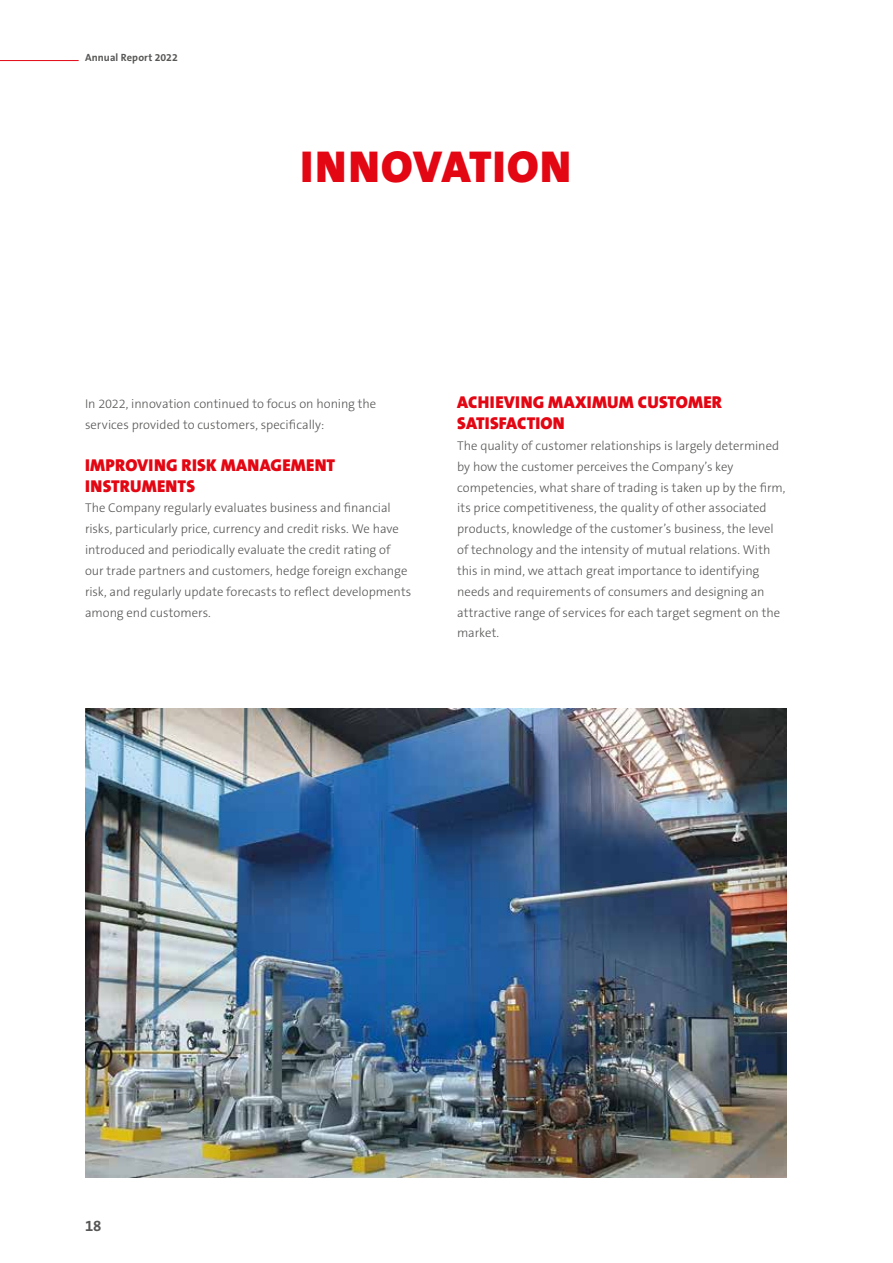
<style>
.page{position:relative;width:893px;height:1263px;background:#fff}
.page>*{position:absolute;margin:0;border:0;box-sizing:border-box;transform-origin:0 0}
.t1{font:900 45px "The Sans OT9";letter-spacing:.035em;color:#e30613}
.t2{font:900 17.25px/21px "The Sans OT9";letter-spacing:.015em;color:#e30613}
.t3{font:700 15px "The Sans OT7";color:#575756}
.t4{font:300 12.75px/20.9px "The Sans OT3";color:#575756}
.t5{font:700 10.5px "The Sans OT7";letter-spacing:.01em;color:#575756}
</style>
<div class="page">
<hr style="left:0;top:60px;width:79px;height:1px;background:#e30613">
<img style="left:85px;top:708px;width:702px;height:470px">
<p class="t5" style="left:85px;top:51px;width:94px">Annual Report 2022</p>
<h1 class="t1" style="left:301px;top:138px;width:272px">INNOVATION</h1>
<p class="t4" style="left:85px;top:394px;width:293px">In 2022, innovation continued to focus on honing the services provided to customers, specifically:</p>
<h2 class="t2" style="left:85px;top:455px;width:252px">IMPROVING RISK MANAGEMENT<br>INSTRUMENTS</h2>
<p class="t4" style="left:85px;top:498px;width:328px">The Company regularly evaluates business and financial risks, particularly price, currency and credit risks. We have introduced and periodically evaluate the credit rating of our trade partners and customers, hedge foreign exchange risk, and regularly update forecasts to reflect developments among end customers.</p>
<h2 class="t2" style="left:457px;top:392px;width:266px">ACHIEVING MAXIMUM CUSTOMER<br>SATISFACTION</h2>
<p class="t4" style="left:457px;top:435px;width:330px">The quality of customer relationships is largely determined by how the customer perceives the Company’s key competencies, what share of trading is taken up by the firm, its price competitiveness, the quality of other associated products, knowledge of the customer’s business, the level of technology and the intensity of mutual relations. With this in mind, we attach great importance to identifying needs and requirements of consumers and designing an attractive range of services for each target segment on the market.</p>
<p class="t3" style="left:85px;top:1216px;width:18px">18</p>
</div>
